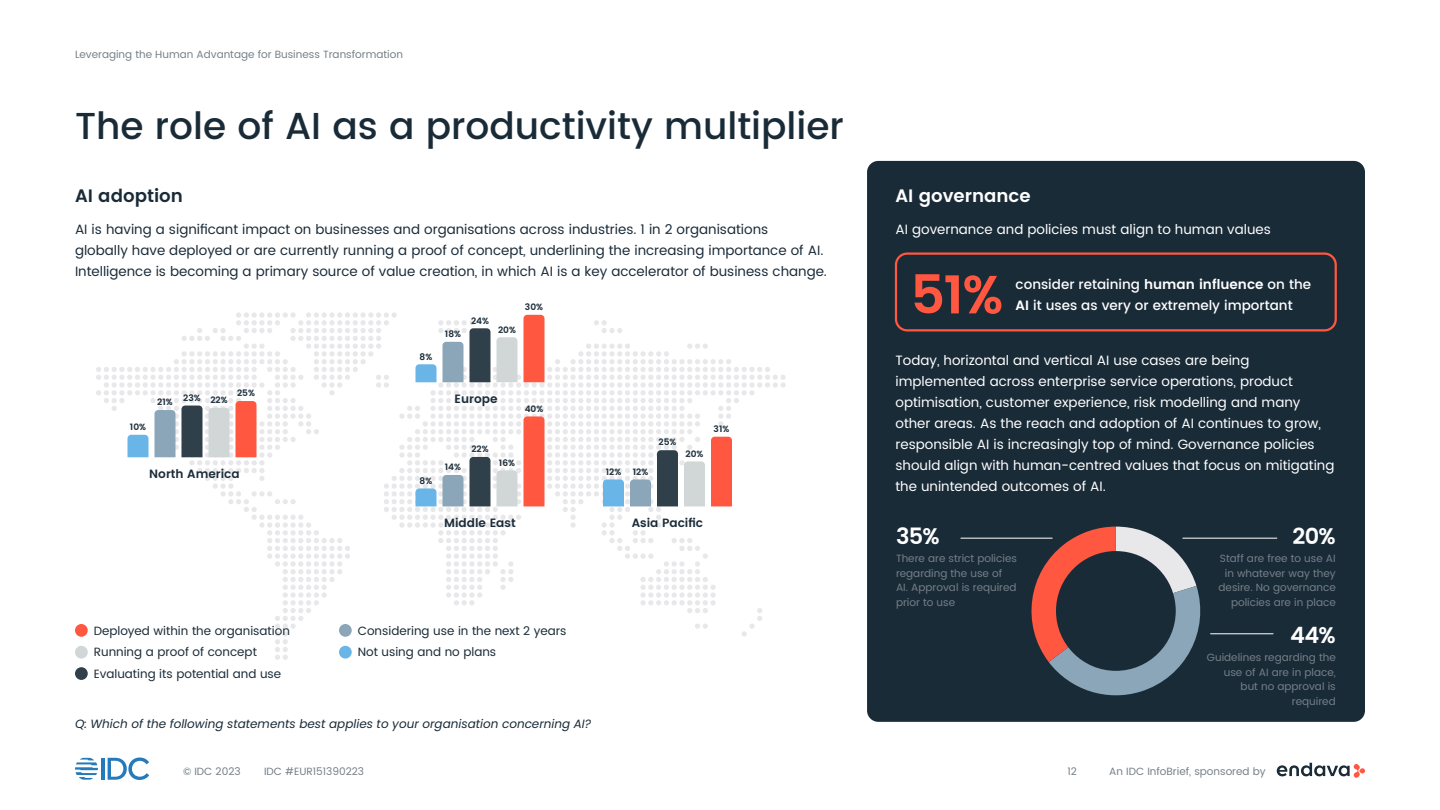
<style>
.page{position:relative;width:1440px;height:810px;background:#fff}
.page>*{position:absolute;margin:0;border:0;box-sizing:border-box;transform-origin:0 0}
.t1{font:600 53.55px "Poppins";color:#ff5740}
.t2{font:500 37.5px "Poppins";color:#1a2b38}
.t3{font:600 22.5px "Poppins";color:#fff}
.t4{font:600 18px "Poppins";color:#fff}
.t5{font:600 18px "Poppins";color:#1a2b38}
.t6{font:13.5px/21px "Poppins";color:#fff}
.t7{font:13.5px/21px "Poppins";color:#1a2b38}
.t8{font:500 13.5px/21px "Poppins";color:#fff}
.t9{font:12px/21.8px "Poppins";color:#1a2b38}
.t10{font:italic 12px "Poppins";color:#1a2b38}
.t11{font:600 12px "Poppins";color:#1a2b38}
.t12{font:10.5px/14.5px "Poppins";color:#758087;text-align:right}
.t13{font:600 9px "Poppins";color:#1a2b38}
.s1{font-weight:600}
</style>
<div class="page">
<hr style="left:101px;top:758px;width:4px;height:22px;background:#257abb">
<svg style="left:108px;top:757px;width:41px;height:23px"></svg>
<svg style="left:75px;top:758px;width:23px;height:22px"></svg>
<svg style="left:1277px;top:763px;width:88px;height:15px"></svg>
<div style="left:867px;top:161px;width:498px;height:561px;background:#1a2b38;border-radius:11px"></div>
<div style="left:75px;top:624px;width:13px;height:13px;background:#ff5740;border-radius:50%"></div>
<div style="left:75px;top:646px;width:13px;height:13px;background:#d1d6d6;border-radius:50%"></div>
<div style="left:75px;top:667px;width:13px;height:13px;background:#30404a;border-radius:50%"></div>
<svg style="left:96px;top:312px;width:690px;height:348px"></svg>
<div style="left:895px;top:252px;width:442px;height:79px;border:2px solid #ff5740;border-radius:11px"></div>
<svg style="left:1021px;top:527px;width:189px;height:169px"></svg>
<div style="left:1056px;top:551px;width:120px;height:120px;background:#1a2b38;border-radius:50%"></div>
<hr style="left:961px;top:538px;width:91px;height:1px;background:#fff">
<hr style="left:1183px;top:538px;width:94px;height:1px;background:#fff">
<hr style="left:1211px;top:633px;width:62px;height:1px;background:#fff">
<p class="t12" style="left:75px;top:47px;width:330px">Leveraging the Human Advantage for Business Transformation</p>
<h2 class="t2" style="left:75px;top:99px;width:770px">The role of AI as a productivity multiplier</h2>
<h3 class="t5" style="left:75px;top:182px;width:110px">AI adoption</h3>
<h3 class="t4" style="left:895px;top:182px;width:137px">AI governance</h3>
<p class="t7" style="left:75px;top:219px;width:754px">AI is having a significant impact on businesses and organisations across industries. 1 in 2 organisations<br>globally have deployed or are currently running a proof of concept, underlining the increasing importance of AI.<br>Intelligence is becoming a primary source of value creation, in which AI is a key accelerator of business change.</p>
<p class="t13" style="left:525px;top:300px;width:20px">30%</p>
<p class="t13" style="left:471px;top:314px;width:19px">24%</p>
<p class="t13" style="left:445px;top:327px;width:18px">18%</p>
<p class="t13" style="left:498px;top:323px;width:19px">20%</p>
<p class="t13" style="left:420px;top:350px;width:14px">8%</p>
<p class="t13" style="left:157px;top:395px;width:17px">21%</p>
<p class="t13" style="left:183px;top:392px;width:46px">23% 22%</p>
<p class="t13" style="left:237px;top:386px;width:19px">25%</p>
<p class="t11" style="left:455px;top:389px;width:44px">Europe</p>
<p class="t13" style="left:525px;top:402px;width:20px">40%</p>
<p class="t13" style="left:130px;top:420px;width:18px">10%</p>
<p class="t13" style="left:714px;top:422px;width:17px">31%</p>
<p class="t13" style="left:471px;top:442px;width:19px">22%</p>
<p class="t13" style="left:659px;top:436px;width:19px">25%</p>
<p class="t13" style="left:686px;top:447px;width:19px">20%</p>
<p class="t11" style="left:149px;top:464px;width:92px">North America</p>
<p class="t13" style="left:420px;top:474px;width:14px">8%</p>
<p class="t13" style="left:445px;top:460px;width:18px">14%</p>
<p class="t13" style="left:499px;top:456px;width:18px">16%</p>
<p class="t13" style="left:606px;top:465px;width:17px">12%</p>
<p class="t13" style="left:633px;top:465px;width:17px">12%</p>
<p class="t11" style="left:444px;top:514px;width:73px">Middle East</p>
<p class="t11" style="left:632px;top:514px;width:73px">Asia Pacific</p>
<p class="t9" style="left:94px;top:620px;width:198px">Deployed within the organisation<br>Running a proof of concept<br>Evaluating its potential and use</p>
<p class="t9" style="left:358px;top:620px;width:210px">Considering use in the next 2 years<br>Not using and no plans</p>
<p class="t10" style="left:75px;top:716px;width:518px">Q: Which of the following statements best applies to your organisation concerning AI?</p>
<p class="t6" style="left:896px;top:219px;width:377px">AI governance and policies must align to human values</p>
<h1 class="t1" style="left:911px;top:254px;width:94px">51%</h1>
<p class="t8" style="left:1016px;top:274px;width:297px">consider retaining <span class="s1">human influence</span> on the<br><span class="s1">AI</span> it uses as very or extremely important</p>
<p class="t6" style="left:896px;top:350px;width:440px">Today, horizontal and vertical AI use cases are being implemented across enterprise service operations, product optimisation, customer experience, risk modelling and many other areas. As the reach and adoption of AI continues to grow, responsible AI is increasingly top of mind. Governance policies should align with human-centred values that focus on mitigating the unintended outcomes of AI.</p>
<h3 class="t3" style="left:896px;top:519px;width:45px">35%</h3>
<p class="t12" style="left:896px;top:551px;width:122px;text-align:left">There are strict policies regarding the use of<br>AI. Approval is required prior to use</p>
<h3 class="t3" style="left:1292px;top:519px;width:45px">20%</h3>
<p class="t12" style="left:1219px;top:551px;width:119px">Staff are free to use AI in whatever way they desire. No governance policies are in place</p>
<h3 class="t3" style="left:1290px;top:618px;width:47px">44%</h3>
<p class="t12" style="left:1207px;top:651px;width:130px">Guidelines regarding the use of AI are in place, but no approval is required</p>
<p class="t12" style="left:183px;top:764px;width:59px">© IDC 2023</p>
<p class="t12" style="left:264px;top:764px;width:102px">IDC #EUR151390223</p>
<p class="t12" style="left:1067px;top:764px;width:11px">12</p>
<p class="t12" style="left:1109px;top:764px;width:158px">An IDC InfoBrief, sponsored by</p>
</div>
